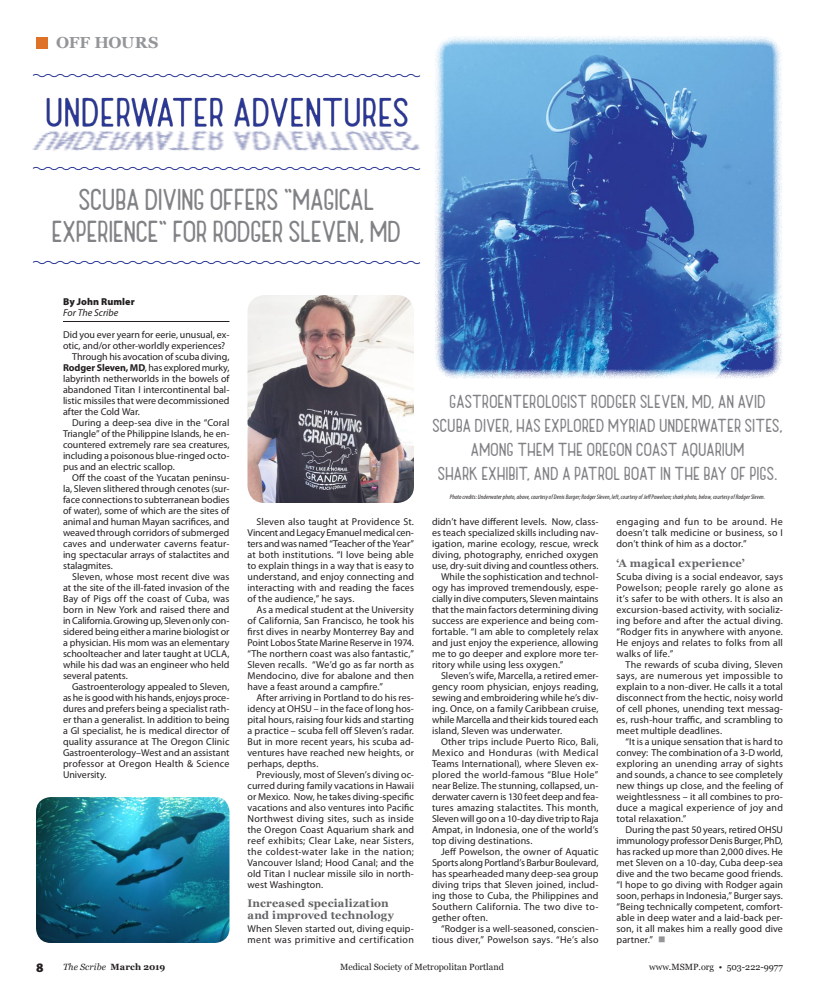
<style>
.page{position:relative;width:819px;height:1008px;background:#fff}
.page>*{position:absolute;margin:0;border:0;box-sizing:border-box;transform-origin:0 0}
.Subhead_26_gray_it{font:29px/31.7px "Cactuso";letter-spacing:-.025em;color:#808285;text-align:center}
.Caption{font:18px/24px "Cactuso";letter-spacing:-.01em;color:#808285;text-align:center}
.Page_Header{font:700 16px "Georgia";letter-spacing:-.01em;color:#939598}
.t1{font:900 13px "Myriad Pro";color:#231f20}
.Subhead-InText-2li{font:700 11px/12px "Georgia";letter-spacing:.015em;color:#636466}
.Subhead-InText-1li{font:700 11px "Georgia";letter-spacing:.015em;color:#636466}
.BodyText{font:10px/11px "Myriad Pro";letter-spacing:.01em;color:#231f20;text-align:justify}
.BodyText--NoIndent{font:10px/11px "Myriad Pro";letter-spacing:.01em;color:#231f20;text-align:justify}
.BodyText--NoIndent-2{font:10px/11px "Myriad Pro";letter-spacing:.03em;color:#231f20}
.Author-Name{font:900 10px "Myriad Pro";letter-spacing:.01em;color:#231f20}
.Author-ForTheScrib{font:italic 10px "Myriad Pro";letter-spacing:-.005em;color:#231f20}
.t2{font:9px "Georgia";color:#231f20}
.t3{font:italic 9px "Georgia";letter-spacing:.01em;color:#231f20}
.PhotoCredit{font:italic condensed 6.5px "Myriad Pro";letter-spacing:.015em;color:#231f20}
.s1{font-weight:700}
.s2{color:#939598}
.s3{font-weight:700;font-style:normal}
</style>
<div class="page">
<div style="left:36px;top:37px;width:11px;height:11px;background:#dd7228"></div>
<img style="left:435px;top:36px;width:347px;height:343px">
<img style="left:32px;top:97px;width:388px;height:54px">
<svg style="left:32px;top:74px;width:389px;height:4px"></svg>
<svg style="left:32px;top:166px;width:389px;height:5px"></svg>
<svg style="left:32px;top:260px;width:389px;height:5px"></svg>
<img style="left:248px;top:295px;width:166px;height:208px">
<hr style="left:63px;top:321px;width:167px;height:1px;background:#231f20">
<img style="left:36px;top:797px;width:194px;height:146px">
<p class="Page_Header" style="left:56px;top:31px;width:104px">OFF HOURS</p>
<p class="Subhead_26_gray_it" style="left:52px;top:184px;width:351px">SCUBA DIVING OFFERS "MAGICAL<br>EXPERIENCE" FOR RODGER SLEVEN, MD</p>
<p class="Author-Name" style="left:63px;top:295px;width:73px">By John Rumler</p>
<p class="Author-ForTheScrib" style="left:63px;top:306px;width:57px">For The Scribe</p>
<p class="BodyText--NoIndent" style="left:63px;top:329px;width:168px">Did you ever yearn for eerie, unusual, ex&shy;otic, and/or other-worldly experiences?</p>
<p class="BodyText" style="left:63px;top:351px;width:168px;text-indent:9px">Through his avocation of scuba diving, <span class="s1">Rodger Sleven, MD</span>, has explored murky, labyrinth netherworlds in the bowels of abandoned Titan I intercontinental bal&shy;listic missiles that were decommissioned after the Cold War.</p>
<p class="BodyText" style="left:63px;top:417px;width:168px;text-indent:9px">During a deep-sea dive in the “Coral Triangle” of the Philippine Islands, he en&shy;countered extremely rare sea creatures, including a poisonous blue-ringed octo&shy;pus and an electric scallop.</p>
<p class="BodyText" style="left:63px;top:472px;width:168px;text-indent:9px">Off the coast of the Yucatan peninsu&shy;la, Sleven slithered through cenotes (sur&shy;face connections to subterranean bodies of water), some of which are the sites of animal and human Mayan sacrifices, and weaved through corridors of submerged caves and underwater caverns featur&shy;ing spectacular arrays of stalactites and stalagmites.</p>
<p class="BodyText" style="left:63px;top:571px;width:168px;text-indent:9px">Sleven, whose most recent dive was at the site of the ill-fated invasion of the Bay of Pigs off the coast of Cuba, was born in New York and raised there and in California. Growing up, Sleven only con&shy;sidered being either a marine biologist or a physician. His mom was an elementary schoolteacher and later taught at UCLA, while his dad was an engineer who held several patents.</p>
<p class="BodyText" style="left:63px;top:681px;width:168px;text-indent:9px">Gastroenterology appealed to Sleven, as he is good with his hands, enjoys proce&shy;dures and prefers being a specialist rath&shy;er than a generalist. In addition to being a GI specialist, he is medical director of quality assurance at The Oregon Clinic Gastroenterology–West and an assistant professor at Oregon Health &amp; Science University.</p>
<p class="BodyText" style="left:248px;top:516px;width:168px;text-indent:9px">Sleven also taught at Providence St.<br>Vincent and Legacy Emanuel medical cen&shy;ters and was named “Teacher of the Year” at both institutions. “I love being able to explain things in a way that is easy to understand, and enjoy connecting and interacting with and reading the faces of the audience,” he says.</p>
<p class="BodyText" style="left:248px;top:604px;width:168px;text-indent:9px">As a medical student at the University of California, San Francisco, he took his first dives in nearby Monterrey Bay and Point Lobos State Marine Reserve in 1974. “The northern coast was also fantastic,” Sleven recalls. “We’d go as far north as Mendocino, dive for abalone and then have a feast around a campfire.”</p>
<p class="BodyText" style="left:248px;top:692px;width:168px;text-indent:9px">After arriving in Portland to do his res&shy;idency at OHSU – in the face of long hos&shy;pital hours, raising four kids and starting a practice – scuba fell off Sleven’s radar.<br>But in more recent years, his scuba ad&shy;ventures have reached new heights, or perhaps, depths.</p>
<p class="BodyText" style="left:248px;top:769px;width:168px;text-indent:9px">Previously, most of Sleven’s diving oc&shy;curred during family vacations in Hawaii or Mexico. Now, he takes diving-specific vacations and also ventures into Pacific Northwest diving sites, such as inside the Oregon Coast Aquarium shark and reef exhibits; Clear Lake, near Sisters, the coldest-water lake in the nation; Vancouver Island; Hood Canal; and the old Titan I nuclear missile silo in north&shy;west Washington.</p>
<p class="Subhead-InText-2li" style="left:248px;top:897px;width:148px">Increased specialization and improved technology</p>
<p class="BodyText--NoIndent-2" style="left:248px;top:923px;width:168px">When Sleven started out, diving equip&shy;ment was primitive and certification</p>
<p class="Caption" style="left:432px;top:390px;width:352px">GASTROENTEROLOGIST RODGER SLEVEN, MD, AN AVID SCUBA DIVER, HAS EXPLORED MYRIAD UNDERWATER SITES, AMONG THEM THE OREGON COAST AQUARIUM<br>SHARK EXHIBIT, AND A PATROL BOAT IN THE BAY OF PIGS.</p>
<p class="PhotoCredit" style="left:450px;top:492px;width:317px">Photo credits: Underwater photo, above, courtesy of Denis Burger; Rodger Sleven, left, courtesy of Jeff Powelson; shark photo, below, courtesy of Rodger Sleven.</p>
<p class="BodyText--NoIndent" style="left:432px;top:516px;width:168px">didn’t have different levels. Now, class&shy;es teach specialized skills including nav&shy;igation, marine ecology, rescue, wreck diving, photography, enriched oxygen use, dry-suit diving and countless others.</p>
<p class="BodyText" style="left:432px;top:571px;width:168px;text-indent:9px">While the sophistication and technol&shy;ogy has improved tremendously, espe&shy;cially in dive computers, Sleven maintains that the main factors determining diving success are experience and being com&shy;fortable. “I am able to completely relax and just enjoy the experience, allowing me to go deeper and explore more ter&shy;ritory while using less oxygen.”</p>
<p class="BodyText" style="left:432px;top:670px;width:168px;text-indent:9px">Sleven’s wife, Marcella, a retired emer&shy;gency room physician, enjoys reading, sewing and embroidering while he’s div&shy;ing. Once, on a family Caribbean cruise, while Marcella and their kids toured each island, Sleven was underwater.</p>
<p class="BodyText" style="left:432px;top:736px;width:168px;text-indent:9px">Other trips include Puerto Rico, Bali, Mexico and Honduras (with Medical Teams International), where Sleven ex&shy;plored the world-famous “Blue Hole” near Belize. The stunning, collapsed, un&shy;derwater cavern is 130 feet deep and fea&shy;tures amazing stalactites. This month, Sleven will go on a 10-day dive trip to Raja Ampat, in Indonesia, one of the world’s top diving destinations.</p>
<p class="BodyText" style="left:432px;top:846px;width:168px;text-indent:9px">Jeff Powelson, the owner of Aquatic Sportsalong Portland’s Barbur Boulevard, has spearheaded many deep-sea group diving trips that Sleven joined, includ&shy;ing those to Cuba, the Philippines and Southern California. The two dive to&shy;gether often.</p>
<p class="BodyText" style="left:432px;top:923px;width:168px;text-align:right">“Rodger is a well-seasoned, conscien&shy;tious diver,” Powelson says. “He’s also</p>
<p class="BodyText" style="left:616px;top:516px;width:168px">engaging and fun to be around. He doesn’t talk medicine or business, so I don’t think of him as a doctor.”</p>
<p class="Subhead-InText-1li" style="left:616px;top:555px;width:130px">‘A magical experience’</p>
<p class="BodyText--NoIndent" style="left:616px;top:571px;width:168px">Scuba diving is a social endeavor, says Powelson; people rarely go alone as it’s safer to be with others. It is also an excursion-based activity, with socializ&shy;ing before and after the actual diving. “Rodger fits in anywhere with anyone.<br>He enjoys and relates to folks from all walks of life.”</p>
<p class="BodyText" style="left:616px;top:659px;width:168px;text-indent:9px">The rewards of scuba diving, Sleven says, are numerous yet impossible to explain to a non-diver. He calls it a total disconnect from the hectic, noisy world of cell phones, unending text messag&shy;es, rush-hour traffic, and scrambling to meet multiple deadlines.</p>
<p class="BodyText" style="left:616px;top:736px;width:168px;text-indent:9px">“It is a unique sensation that is hard to convey: The combination of a 3-D world, exploring an unending array of sights and sounds, a chance to see completely new things up close, and the feeling of weightlessness – it all combines to pro&shy;duce a magical experience of joy and total relaxation.”</p>
<p class="BodyText" style="left:616px;top:824px;width:168px;text-indent:9px">During the past 50 years, retired OHSU immunology professor Denis Burger, PhD, has racked up more than 2,000 dives. He met Sleven on a 10-day, Cuba deep-sea dive and the two became good friends. “I hope to go diving with Rodger again soon, perhaps in Indonesia,” Burger says. “Being technically competent, comfort&shy;able in deep water and a laid-back per&shy;son, it all makes him a really good dive partner.” <span class="s2">■</span></p>
<h3 class="t1" style="left:36px;top:959px;width:9px">8</h3>
<p class="t3" style="left:63px;top:961px;width:104px">The Scribe <span class="s3">March 2019</span></p>
<p class="t2" style="left:340px;top:961px;width:165px">Medical Society of Metropolitan Portland</p>
<p class="t2" style="left:649px;top:961px;width:135px">www.MSMP.org • 503-222-9977</p>
</div>
